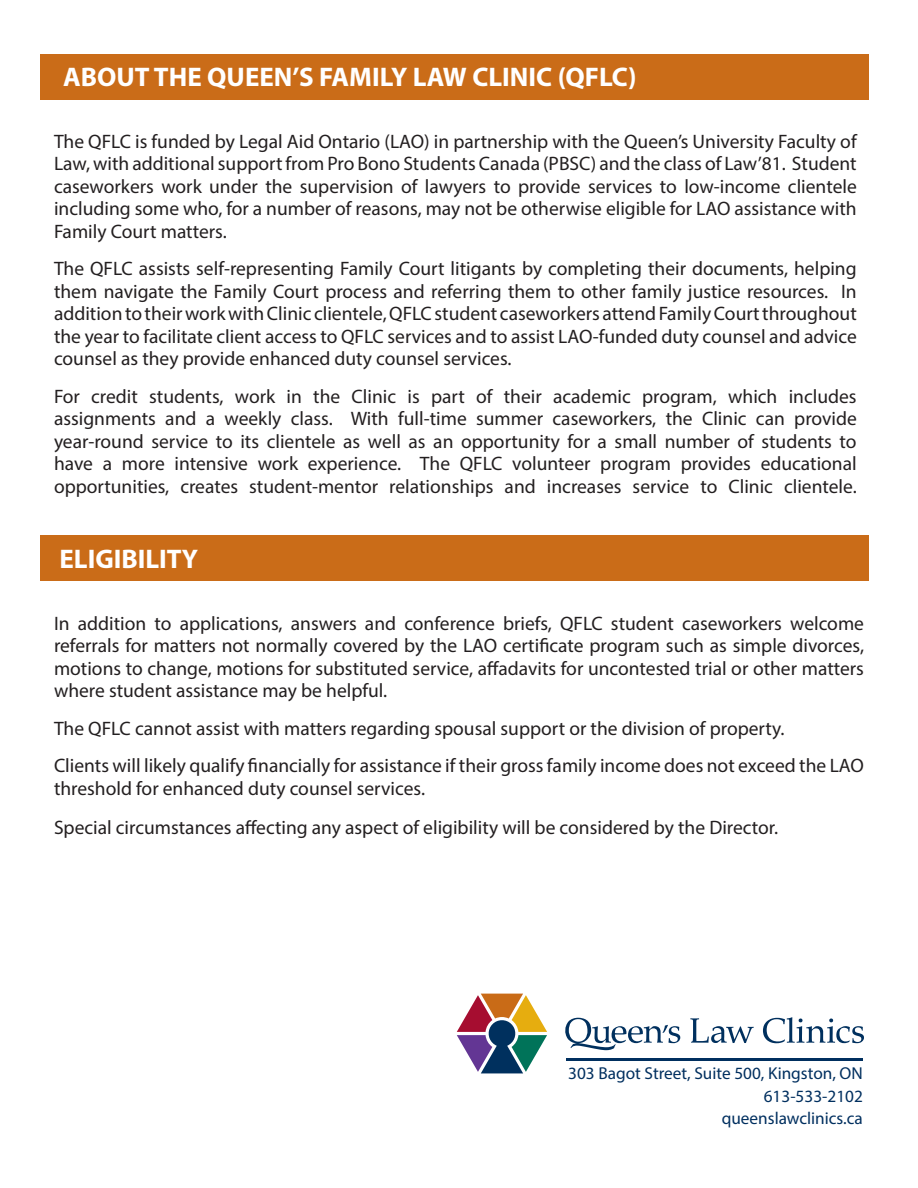
<style>
.page{position:relative;width:918px;height:1188px;background:#fff}
.page>*{position:absolute;margin:0;border:0;box-sizing:border-box;transform-origin:0 0}
.t1{font:700 27px "Myriad Pro";color:#fff}
.t2{font:19.5px/22.5px "Myriad Pro";color:#231f20;text-align:justify}
.t3{font:17.25px "Myriad Pro";color:#002f5f}
</style>
<div class="page">
<div style="left:40px;top:535px;width:829px;height:45px;background:#ca6c18"></div>
<div style="left:40px;top:55px;width:829px;height:45px;background:#ca6c18"></div>
<hr style="left:567px;top:1058px;width:296px;height:3px;background:#002f5f">
<svg style="left:457px;top:994px;width:90px;height:79px"></svg>
<svg style="left:565px;top:1018px;width:115px;height:32px"></svg>
<svg style="left:690px;top:1018px;width:64px;height:25px"></svg>
<svg style="left:763px;top:1017px;width:101px;height:26px"></svg>
<p class="t1" style="left:63px;top:60px;width:575px">ABOUT THE QUEEN’S FAMILY LAW CLINIC (QFLC)</p>
<p class="t2" style="left:54px;top:130px;width:804px">The QFLC is funded by Legal Aid Ontario (LAO) in partnership with the Queen’s University Faculty of Law, with additional support from Pro Bono Students Canada (PBSC) and the class of Law’81. Student caseworkers work under the supervision of lawyers to provide services to low-income clientele including some who, for a number of reasons, may not be otherwise eligible for LAO assistance with Family Court matters.</p>
<p class="t2" style="left:54px;top:257px;width:804px">The QFLC assists self-representing Family Court litigants by completing their documents, helping them navigate the Family Court process and referring them to other family justice resources. In addition to their work with Clinic clientele, QFLC student caseworkers attend Family Court throughout the year to facilitate client access to QFLC services and to assist LAO-funded duty counsel and advice counsel as they provide enhanced duty counsel services.</p>
<p class="t2" style="left:54px;top:385px;width:804px">For credit students, work in the Clinic is part of their academic program, which includes assignments and a weekly class. With full-time summer caseworkers, the Clinic can provide year-round service to its clientele as well as an opportunity for a small number of students to have a more intensive work experience. The QFLC volunteer program provides educational opportunities, creates student-mentor relationships and increases service to Clinic clientele.</p>
<p class="t1" style="left:59px;top:542px;width:140px">ELIGIBILITY</p>
<p class="t2" style="left:54px;top:612px;width:812px">In addition to applications, answers and conference briefs, QFLC student caseworkers welcome referrals for matters not normally covered by the LAO certificate program such as simple divorces, motions to change, motions for substituted service, affadavits for uncontested trial or other matters where student assistance may be helpful.</p>
<p class="t2" style="left:54px;top:717px;width:732px">The QFLC cannot assist with matters regarding spousal support or the division of property.</p>
<p class="t2" style="left:54px;top:754px;width:812px">Clients will likely qualify financially for assistance if their gross family income does not exceed the LAO threshold for enhanced duty counsel services.</p>
<p class="t2" style="left:54px;top:816px;width:726px">Special circumstances affecting any aspect of eligibility will be considered by the Director.</p>
<p class="t3" style="left:568px;top:1063px;width:296px">303 Bagot Street, Suite 500, Kingston, ON</p>
<p class="t3" style="left:764px;top:1086px;width:101px">613-533-2102</p>
<p class="t3" style="left:722px;top:1108px;width:143px">queenslawclinics.ca</p>
</div>
